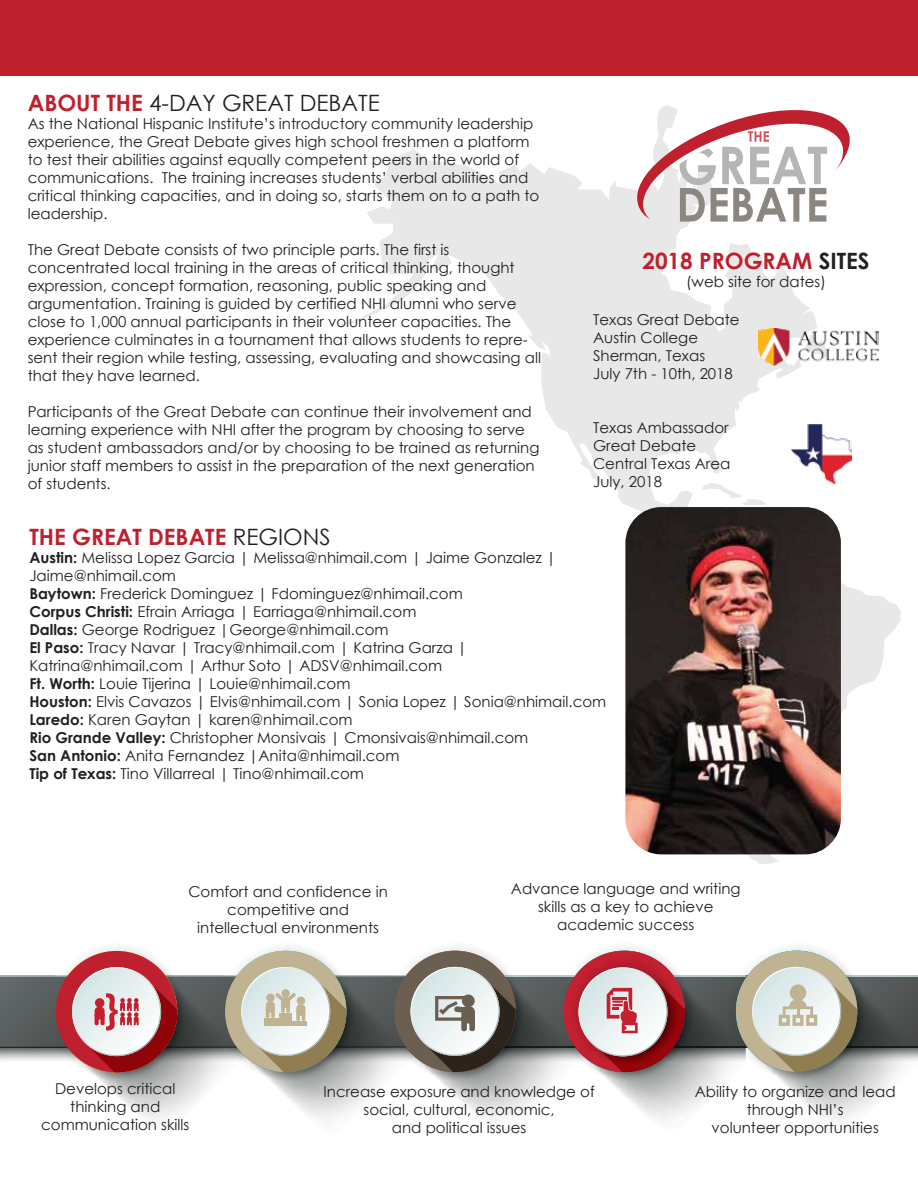
<style>
.page{position:relative;width:918px;height:1188px;background:#fff}
.page>*{position:absolute;margin:0;border:0;box-sizing:border-box;transform-origin:0 0}
.t1{font:700 22.5px "Century Gothic";color:#bf202e}
.t2{font:22.5px "Century Gothic";color:#231f20}
.t3{font:15px/18px "Century Gothic";color:#231f20}
.s1{font-weight:700;color:#bf202e}
.s2{font-weight:400;color:#231f20}
.s3{font-weight:700}
.s4{color:#231f20}
</style>
<div class="page">
<div style="left:0;top:0;width:918px;height:75px;background:#bf202e"></div>
<svg style="left:739px;top:854px;width:40px;height:10px"></svg>
<svg style="left:841px;top:581px;width:60px;height:132px;fill:#e8e8e9"></svg>
<svg style="left:337px;top:149px;width:480px;height:358px"></svg>
<svg style="left:634px;top:105px;width:216px;height:117px"></svg>
<img style="left:759px;top:329px;width:120px;height:36px">
<img style="left:792px;top:424px;width:60px;height:60px">
<svg style="left:0;top:946px;width:918px;height:176px"></svg>
<img style="left:625px;top:507px;width:216px;height:347px">
<h1 class="t2" style="left:28px;top:87px;width:354px"><span class="s1">ABOUT THE</span> 4-DAY GREAT DEBATE</h1>
<p class="t3" style="left:28px;top:114px;width:513px">As the National Hispanic Institute’s introductory community leadership experience, the Great Debate gives high school freshmen a platform to test their abilities against equally competent peers in the world of communications. The training increases students’ verbal abilities and critical thinking capacities, and in doing so, starts them on to a path to leadership.</p>
<p class="t3" style="left:28px;top:240px;width:515px">The Great Debate consists of two principle parts. The first is concentrated local training in the areas of critical thinking, thought expression, concept formation, reasoning, public speaking and argumentation. Training is guided by certified NHI alumni who serve close to 1,000 annual participants in their volunteer capacities. The experience culminates in a tournament that allows students to repre&shy;sent their region while testing, assessing, evaluating and showcasing all that they have learned.</p>
<p class="t3" style="left:28px;top:402px;width:513px">Participants of the Great Debate can continue their involvement and learning experience with NHI after the program by choosing to serve as student ambassadors and/or by choosing to be trained as returning junior staff members to assist in the preparation of the next generation of students.</p>
<h1 class="t1" style="left:29px;top:520px;width:303px">THE GREAT DEBATE <span class="s2">REGIONS</span></h1>
<p class="t3" style="left:29px;top:548px;width:578px"><span class="s3">Austin:</span> Melissa Lopez Garcia | Melissa@nhimail.com | Jaime Gonzalez | Jaime@nhimail.com<br><span class="s3">Baytown:</span> Frederick Dominguez | Fdominguez@nhimail.com<br><span class="s3">Corpus Christi:</span> Efrain Arriaga | Earriaga@nhimail.com<br><span class="s3">Dallas:</span> George Rodriguez |George@nhimail.com<br><span class="s3">El Paso:</span> Tracy Navar | Tracy@nhimail.com | Katrina Garza | Katrina@nhimail.com | Arthur Soto | ADSV@nhimail.com<br><span class="s3">Ft. Worth:</span> Louie Tijerina | Louie@nhimail.com<br><span class="s3">Houston:</span> Elvis Cavazos | Elvis@nhimail.com | Sonia Lopez | Sonia@nhimail.com <span class="s3">Laredo:</span> Karen Gaytan | karen@nhimail.com<br><span class="s3">Rio Grande Valley:</span> Christopher Monsivais | Cmonsivais@nhimail.com<br><span class="s3">San Antonio:</span> Anita Fernandez |Anita@nhimail.com<br><span class="s3">Tip of Texas:</span> Tino Villarreal | Tino@nhimail.com</p>
<h1 class="t1" style="left:642px;top:244px;width:229px">2018 PROGRAM <span class="s4">SITES</span></h1>
<p class="t3" style="left:686px;top:272px;width:141px">(web site for dates)</p>
<p class="t3" style="left:593px;top:311px;width:148px">Texas Great Debate<br>Austin College<br>Sherman, Texas<br>July 7th - 10th, 2018</p>
<p class="t3" style="left:593px;top:419px;width:139px">Texas Ambassador<br>Great Debate<br>Central Texas Area<br>July, 2018</p>
<p class="t3" style="left:188px;top:883px;width:201px;text-align:center">Comfort and confidence in competitive and intellectual environments</p>
<p class="t3" style="left:511px;top:880px;width:231px;text-align:center">Advance language and writing skills as a key to achieve academic success</p>
<p class="t3" style="left:41px;top:1079px;width:150px;text-align:center">Develops critical thinking and communication skills</p>
<p class="t3" style="left:324px;top:1083px;width:273px;text-align:center">Increase exposure and knowledge of social, cultural, economic,<br>and political issues</p>
<p class="t3" style="left:695px;top:1083px;width:202px;text-align:center">Ability to organize and lead through NHI’s<br>volunteer opportunities</p>
</div>
